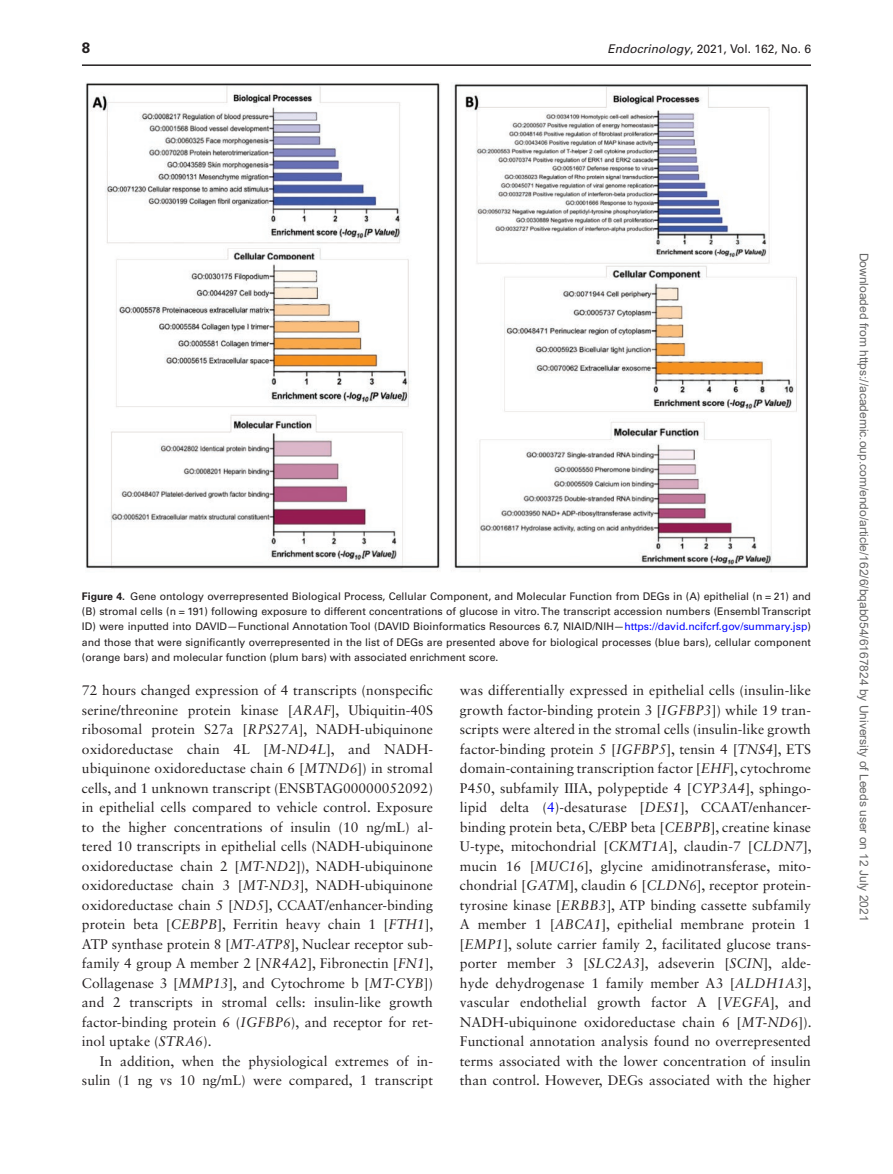
<style>
.page{position:relative;width:893px;height:1174px;background:#fff}
.page>*{position:absolute;margin:0;border:0;box-sizing:border-box;transform-origin:0 0}
.t1{font:700 15px "Univers LT Std";color:#231f20}
.t2{font:13.8px/19.5px "Sabon LT Std";letter-spacing:.005em;color:#231f20;text-align:justify}
.t3{font:12px "Arial";color:#666}
.t4{font:12px "Univers LT Std";color:#231f20}
.t5{font:10.5px/15.3px "Univers LT Std";color:#231f20;text-align:justify}
.s1{font-style:italic}
.s2{font-weight:700}
.s3{color:#00f}
</style>
<div class="page">
<hr style="left:82px;top:64px;width:729px;height:2px;background:#231f20">
<img style="left:86px;top:82px;width:721px;height:490px">
<p class="t1" style="left:82px;top:39px;width:10px">8</p>
<p class="t4" style="left:607px;top:42px;width:205px"><span class="s1">Endocrinology</span>, 2021, Vol. 162, No. 6</p>
<p class="t5" style="left:82px;top:588px;width:731px"><span class="s2">Figure 4.</span> Gene ontology overrepresented Biological Process, Cellular Component, and Molecular Function from DEGs in (A) epithelial (n = 21) and (B) stromal cells (n = 191) following exposure to different concentrations of glucose in vitro. The transcript accession numbers (Ensembl Transcript ID) were inputted into DAVID—Functional Annotation Tool (DAVID Bioinformatics Resources 6.7, NIAID/NIH—<span class="s3">https://david.ncifcrf.gov/summary.jsp</span>) and those that were significantly overrepresented in the list of DEGs are presented above for biological processes (blue bars), cellular component (orange bars) and molecular function (plum bars) with associated enrichment score.</p>
<p class="t2" style="left:82px;top:680px;width:353px">72 hours changed expression of 4 transcripts (nonspecific serine/threonine protein kinase [<span class="s1">ARAF</span>], Ubiquitin-40S ribosomal protein S27a [<span class="s1">RPS27A</span>], NADH-ubiquinone oxidoreductase chain 4L [<span class="s1">M-ND4L</span>], and NADH&shy;ubiquinone oxidoreductase chain 6 [<span class="s1">MTND6</span>]) in stromal cells, and 1 unknown transcript (ENSBTAG00000052092) in epithelial cells compared to vehicle control. Exposure to the higher concentrations of insulin (10 ng/mL) al&shy;tered 10 transcripts in epithelial cells (NADH-ubiquinone oxidoreductase chain 2 [<span class="s1">MT-ND2</span>]), NADH-ubiquinone oxidoreductase chain 3 [<span class="s1">MT-ND3</span>], NADH-ubiquinone oxidoreductase chain 5 [<span class="s1">ND5</span>], CCAAT/enhancer-binding protein beta [<span class="s1">CEBPB</span>], Ferritin heavy chain 1 [<span class="s1">FTH1</span>], ATP synthase protein 8 [<span class="s1">MT-ATP8</span>], Nuclear receptor sub&shy;family 4 group A member 2 [<span class="s1">NR4A2</span>], Fibronectin [<span class="s1">FN1</span>], Collagenase 3 [<span class="s1">MMP13</span>], and Cytochrome b [<span class="s1">MT-CYB</span>]) and 2 transcripts in stromal cells: insulin-like growth factor-binding protein 6 (<span class="s1">IGFBP6</span>), and receptor for ret&shy;inol uptake (<span class="s1">STRA6</span>).</p>
<p class="t2" style="left:82px;top:1051px;width:352px;text-align:right">In addition, when the physiological extremes of in&shy;sulin (1 ng vs 10 ng/mL) were compared, 1 transcript</p>
<p class="t2" style="left:460px;top:680px;width:353px">was differentially expressed in epithelial cells (insulin-like growth factor-binding protein 3 [<span class="s1">IGFBP3</span>]) while 19 tran&shy;scripts were altered in the stromal cells (insulin-like growth factor-binding protein 5 [<span class="s1">IGFBP5</span>], tensin 4 [<span class="s1">TNS4</span>], ETS domain-containing transcription factor [<span class="s1">EHF</span>], cytochrome P450, subfamily IIIA, polypeptide 4 [<span class="s1">CYP3A4</span>], sphingo&shy;lipid delta (<span class="s3">4</span>)-desaturase [<span class="s1">DES1</span>], CCAAT/enhancer&shy;binding protein beta, C/EBP beta [<span class="s1">CEBPB</span>], creatine kinase U-type, mitochondrial [<span class="s1">CKMT1A</span>], claudin-7 [<span class="s1">CLDN7</span>], mucin 16 [<span class="s1">MUC16</span>], glycine amidinotransferase, mito&shy;chondrial [<span class="s1">GATM</span>], claudin 6 [<span class="s1">CLDN6</span>], receptor protein&shy;tyrosine kinase [<span class="s1">ERBB3</span>], ATP binding cassette subfamily A member 1 [<span class="s1">ABCA1</span>], epithelial membrane protein 1 [<span class="s1">EMP1</span>], solute carrier family 2, facilitated glucose trans&shy;porter member 3 [<span class="s1">SLC2A3</span>], adseverin [<span class="s1">SCIN</span>], alde&shy;hyde dehydrogenase 1 family member A3 [<span class="s1">ALDH1A3</span>], vascular endothelial growth factor A [<span class="s1">VEGFA</span>], and NADH-ubiquinone oxidoreductase chain 6 [<span class="s1">MT-ND6</span>]).<br>Functional annotation analysis found no overrepresented terms associated with the lower concentration of insulin than control. However, DEGs associated with the higher</p>
<p class="t3" style="left:868px;top:252px;width:670px;rotate:90deg">Downloaded from https://academic.oup.com/endo/article/162/6/bqab054/6167824 by University of Leeds user on 12 July 2021</p>
</div>
